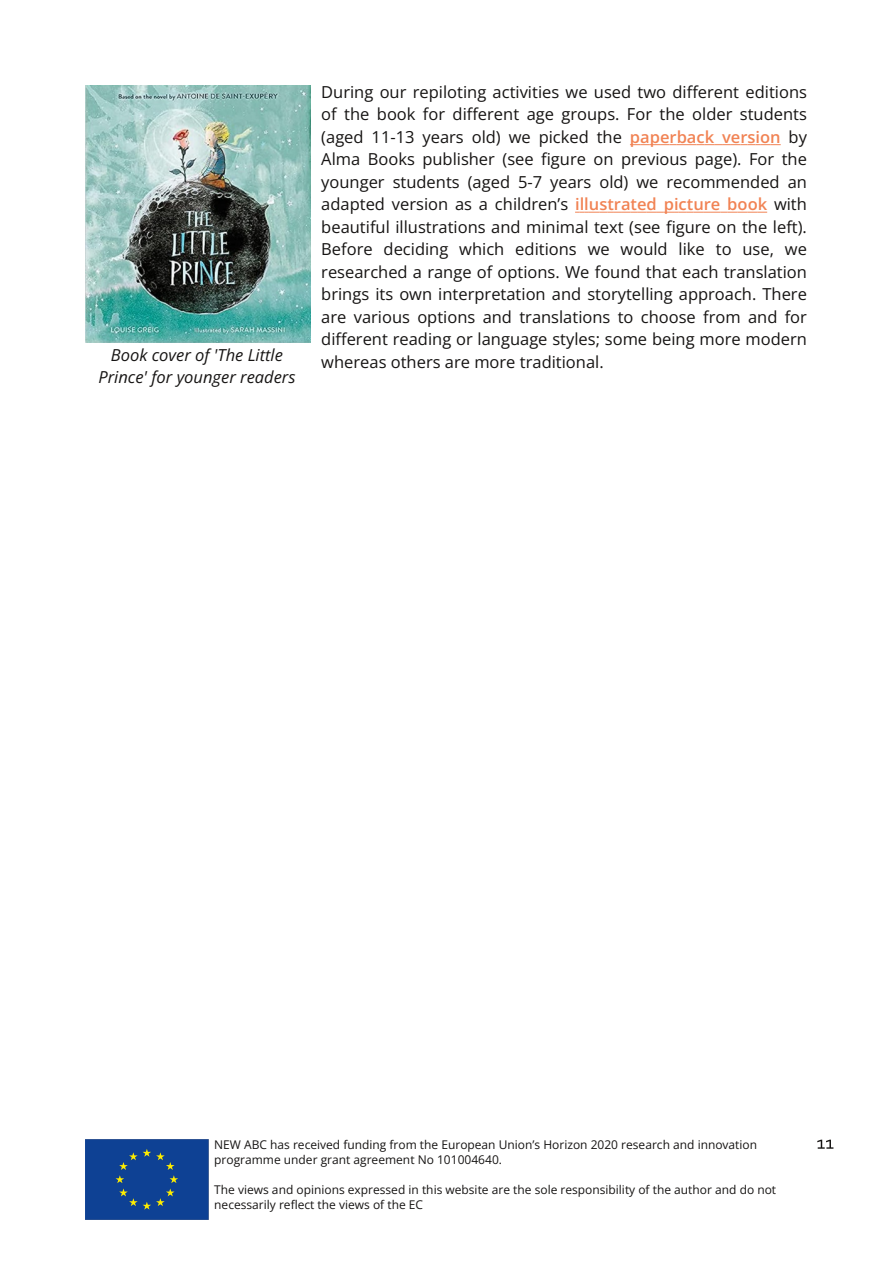
<style>
.page{position:relative;width:893px;height:1263px;background:#fff}
.page>*{position:absolute;margin:0;border:0;box-sizing:border-box;transform-origin:0 0}
.t1{font:16.5px/22.5px "Open Sans";color:#161413;text-align:justify}
.t2{font:italic 16.5px/22.5px "Open Sans";color:#161413;text-align:center}
.t3{font:12px/15px "Open Sans";color:#161413}
.s1{font-weight:600;color:#f18354}
</style>
<div class="page">
<div style="left:85px;top:1140px;width:124px;height:80px;background:#0e4194"></div>
<svg style="left:817px;top:1140px;width:16px;height:9px"></svg>
<svg style="left:630px;top:144px;width:151px;height:1px"></svg>
<svg style="left:575px;top:212px;width:192px;height:1px"></svg>
<img style="left:85px;top:85px;width:225px;height:257px">
<p class="t2" style="left:98px;top:343px;width:199px">Book cover of 'The Little<br>Prince' for younger readers</p>
<p class="t1" style="left:321px;top:80px;width:487px">During our repiloting activities we used two different editions of the book for different age groups. For the older students (aged 11-13 years old) we picked the <span class="s1">paperback version</span> by Alma Books publisher (see figure on previous page). For the younger students (aged 5-7 years old) we recommended an adapted version as a children’s <span class="s1">illustrated picture book</span> with beautiful illustrations and minimal text (see figure on the left).<br>Before deciding which editions we would like to use, we researched a range of options. We found that each translation brings its own interpretation and storytelling approach. There are various options and translations to choose from and for different reading or language styles; some being more modern whereas others are more traditional.</p>
<p class="t3" style="left:214px;top:1137px;width:544px">NEW ABC has received funding from the European Union’s Horizon 2020 research and innovation programme under grant agreement No 101004640.</p>
<p class="t3" style="left:214px;top:1182px;width:563px">The views and opinions expressed in this website are the sole responsibility of the author and do not necessarily reflect the views of the EC</p>
</div>
